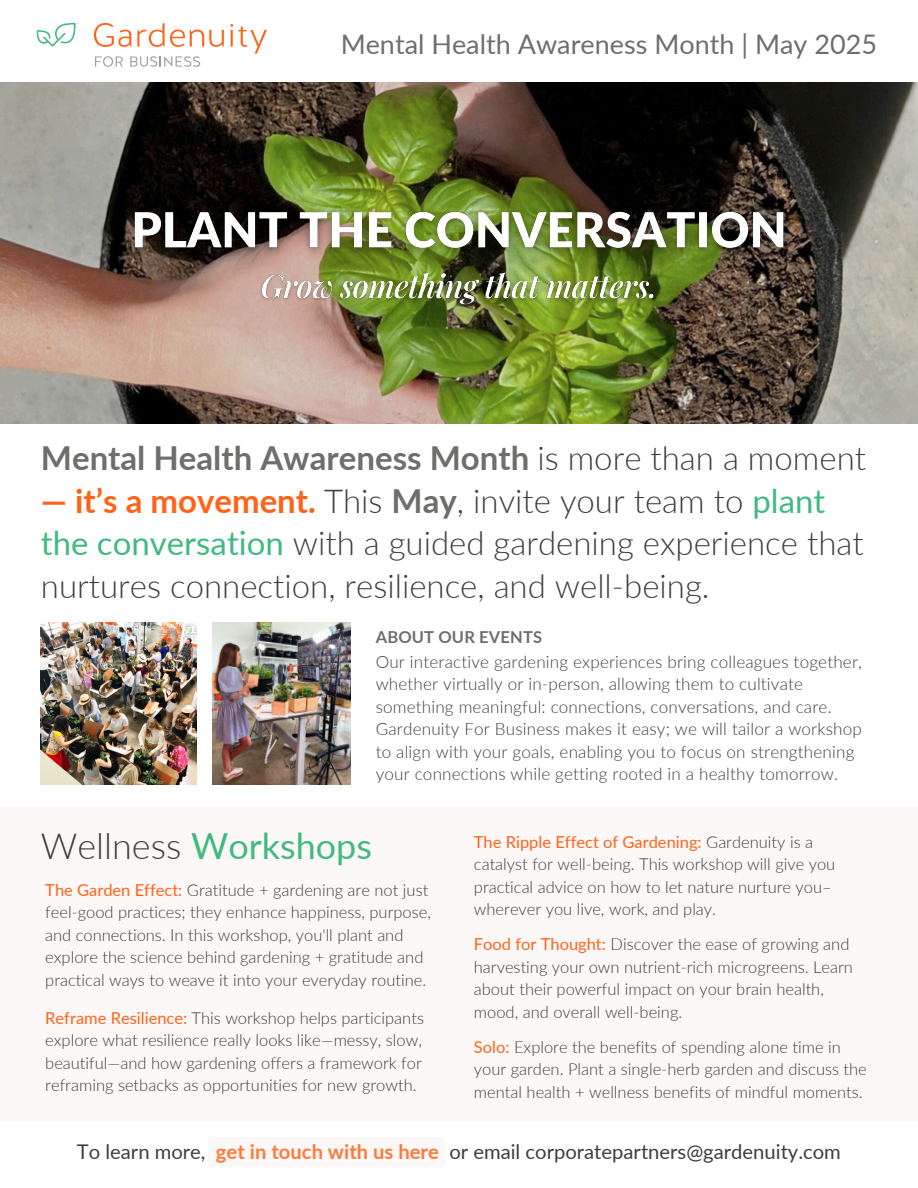
<style>
.page{position:relative;width:918px;height:1188px;background:#fff}
.page>*{position:absolute;margin:0;border:0;box-sizing:border-box;transform-origin:0 0}
.t1{font:36px "Lato";color:#41ba80}
.t2{font:300 33px/42.8px "Lato";color:#3f3e3c}
.t3{font:700 33px "Lato";color:#6f6e6d}
.t4{font:27px "Lato";color:#6f6e6d}
.t5{font:20.25px "Lato";color:#3f3e3c}
.t6{font:300 17.1px/22.5px "Lato";letter-spacing:.01em;color:#3f3e3c}
.t7{font:300 16.5px/22.5px "Lato";color:#3f3e3c}
.t8{font:700 16.5px "Lato";letter-spacing:.01em;color:#6f6e6d}
.s1{font-weight:300;color:#3f3e3c}
.s2{font-weight:700;color:#ff6319}
.s3{font-weight:700;color:#6f6e6d}
.s4{font-weight:400;color:#41ba80}
.s5{font-weight:400;color:#ff6319}
.s6{font-weight:700;color:#ff7a3a}
</style>
<div class="page">
<img style="left:213px;top:622px;width:137px;height:162px">
<svg style="left:37px;top:23px;width:39px;height:24px"></svg>
<svg style="left:94px;top:23px;width:37px;height:24px"></svg>
<svg style="left:137px;top:23px;width:87px;height:24px"></svg>
<svg style="left:230px;top:24px;width:37px;height:30px"></svg>
<svg style="left:95px;top:56px;width:28px;height:11px"></svg>
<svg style="left:130px;top:56px;width:70px;height:11px"></svg>
<img style="left:0;top:83px;width:918px;height:340px">
<img style="left:41px;top:622px;width:155px;height:162px">
<div style="left:0;top:806px;width:918px;height:316px;background:#fbf8f7"></div>
<img style="left:256px;top:265px;width:406px;height:48px">
<img style="left:121px;top:199px;width:676px;height:65px">
<p class="t4" style="left:341px;top:28px;width:538px">Mental Health Awareness Month | May 2025</p>
<p class="t3" style="left:41px;top:437px;width:827px">Mental Health Awareness Month <span class="s1">is more than a moment</span></p>
<p class="t2" style="left:41px;top:479px;width:824px"><span class="s2">— it’s a movement.</span> This <span class="s3">May</span>, invite your team to <span class="s4">plant the conversation</span> with a guided gardening experience that nurtures connection, resilience, and well-being.</p>
<p class="t8" style="left:376px;top:627px;width:168px">ABOUT OUR EVENTS</p>
<h4 class="t6" style="left:376px;top:650px;width:488px">Our interactive gardening experiences bring colleagues together, whether virtually or in-person, allowing them to cultivate something meaningful: connections, conversations, and care.<br>Gardenuity For Business makes it easy; we will tailor a workshop to align with your goals, enabling you to focus on strengthening your connections while getting rooted in a healthy tomorrow.</h4>
<h2 class="t1" style="left:41px;top:824px;width:333px"><span class="s1">Wellness</span> Workshops</h2>
<h2 class="t7" style="left:45px;top:878px;width:387px"><span class="s5">The Garden Effect:</span> Gratitude + gardening are not just feel-good practices; they enhance happiness, purpose, and connections. In this workshop, you'll plant and explore the science behind gardening + gratitude and practical ways to weave it into your everyday routine.</h2>
<p class="t7" style="left:45px;top:1006px;width:380px"><span class="s5">Reframe Resilience:</span> This workshop helps participants explore what resilience really looks like—messy, slow, beautiful—and how gardening offers a framework for reframing setbacks as opportunities for new growth.</p>
<p class="t7" style="left:474px;top:830px;width:363px"><span class="s5">The Ripple Effect of Gardening:</span> Gardenuity is a catalyst for well-being. This workshop will give you practical advice on how to let nature nurture you– wherever you live, work, and play.</p>
<p class="t7" style="left:474px;top:933px;width:381px"><span class="s5">Food for Thought:</span> Discover the ease of growing and harvesting your own nutrient-rich microgreens. Learn about their powerful impact on your brain health, mood, and overall well-being.</p>
<p class="t7" style="left:474px;top:1035px;width:394px"><span class="s5">Solo:</span> Explore the benefits of spending alone time in your garden. Plant a single-herb garden and discuss the mental health + wellness benefits of mindful moments.</p>
<p class="t5" style="left:77px;top:1139px;width:766px">To learn more, <span class="s6">get in touch with us here</span> or email corporatepartners@gardenuity.com</p>
</div>
